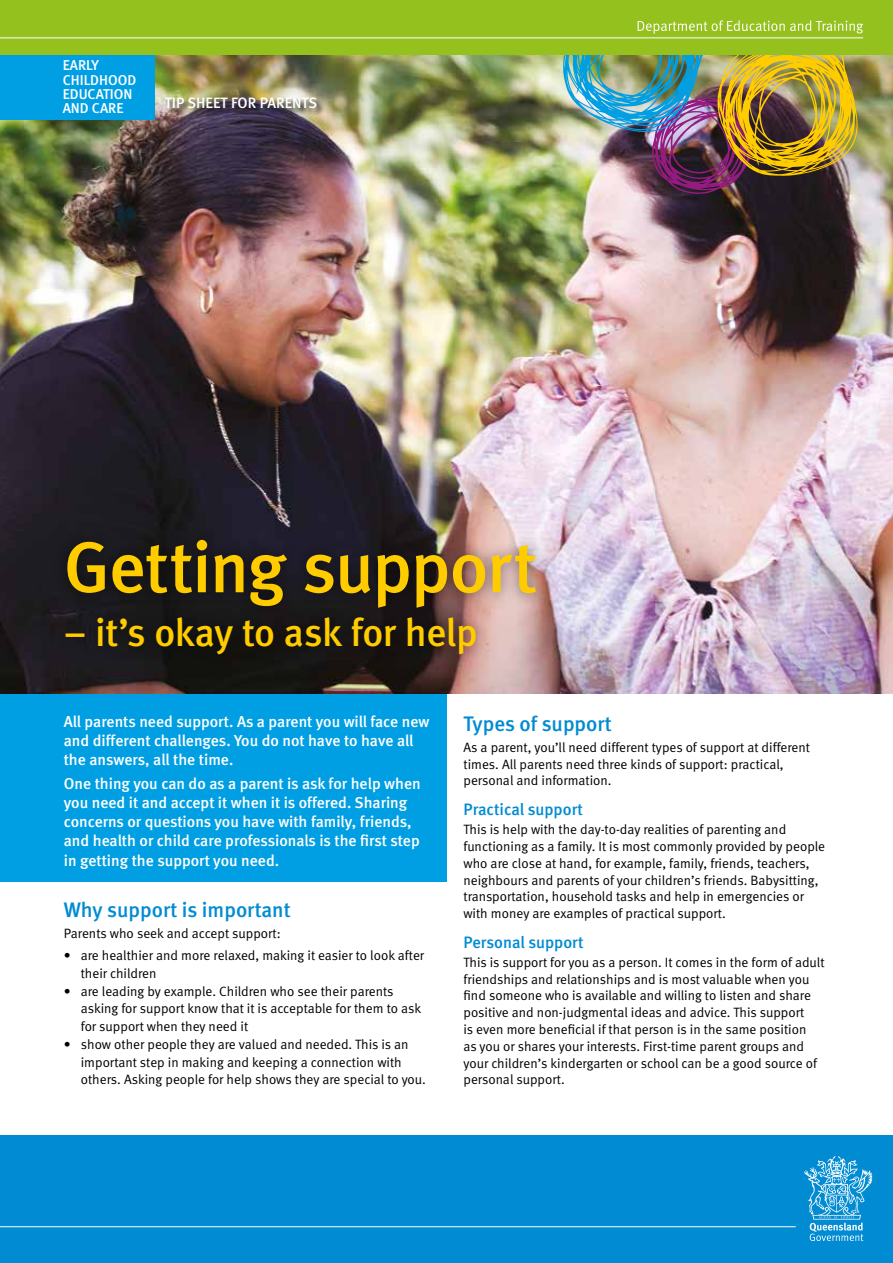
<style>
.page{position:relative;width:893px;height:1263px;background:#fff}
.page>*{position:absolute;margin:0;border:0;box-sizing:border-box;transform-origin:0 0}
.t1{font:72px "Meta Medium LF";letter-spacing:-.02em;color:#fc0}
.t2{font:39px "Meta Medium LF";letter-spacing:-.015em;color:#fc0}
.t3{font:21px "Meta Medium LF";color:#008bd2}
.t4{font:16.5px "Meta Medium LF";color:#008bd2}
.t5{font:15.75px/19.2px "Meta Medium LF";color:#fff}
.t6{font:15px "Meta Medium LF";color:#fff}
.t7{font:14.25px/14.2px "Meta Medium LF";color:#fff}
.t8{font:13.5px/16.8px "Meta Normal LF";color:#000}
</style>
<div class="page">
<div style="left:0;top:502px;width:446px;height:379px;background:#009fe3"></div>
<img style="left:0;top:54px;width:893px;height:639px">
<div style="left:0;top:0;width:154px;height:119px;background:#009fe3"></div>
<img style="left:563px;top:54px;width:295px;height:141px">
<div style="left:53px;top:526px;width:496px;height:141px;background:#000;opacity:.5"></div>
<div style="left:165px;top:96px;width:161px;height:20px;background:#000;opacity:.89"></div>
<div style="left:0;top:1135px;width:893px;height:128px;background:#008bd2"></div>
<div style="left:0;top:0;width:893px;height:54px;background:#95c11f"></div>
<hr style="left:0;top:37px;width:863px;height:1px;background:#fff">
<svg style="left:638px;top:20px;width:225px;height:14px"></svg>
<svg style="left:804px;top:1156px;width:68px;height:85px"></svg>
<hr style="left:0;top:1226px;width:796px;height:1px;background:#fff">
<p class="t7" style="left:63px;top:58px;width:75px">EARLY<br>CHILDHOOD<br>EDUCATION<br>AND CARE</p>
<p class="t6" style="left:165px;top:94px;width:154px">TIP SHEET FOR PARENTS</p>
<h1 class="t1" style="left:64px;top:526px;width:475px">Getting support</h1>
<h2 class="t2" style="left:64px;top:610px;width:416px">– it’s okay to ask for help</h2>
<p class="t5" style="left:64px;top:711px;width:367px">All parents need support. As a parent you will face new and different challenges. You do not have to have all the answers, all the time.</p>
<p class="t5" style="left:64px;top:773px;width:359px">One thing you can do as a parent is ask for help when you need it and accept it when it is offered. Sharing concerns or questions you have with family, friends, and health or child care professionals is the first step in getting the support you need.</p>
<h3 class="t3" style="left:64px;top:897px;width:228px">Why support is important</h3>
<p class="t8" style="left:64px;top:925px;width:218px">Parents who seek and accept support:</p>
<p class="t8" style="left:81px;top:946px;width:345px;line-height:17.7px;text-indent:-17px">• are healthier and more relaxed, making it easier to look after their children</p>
<p class="t8" style="left:81px;top:982px;width:342px;line-height:17.7px;text-indent:-17px">• are leading by example. Children who see their parents asking for support know that it is acceptable for them to ask for support when they need it</p>
<p class="t8" style="left:81px;top:1035px;width:347px;line-height:17.7px;text-indent:-17px">• show other people they are valued and needed. This is an important step in making and keeping a connection with others. Asking people for help shows they are special to you.</p>
<h3 class="t3" style="left:463px;top:711px;width:150px">Types of support</h3>
<p class="t8" style="left:463px;top:739px;width:348px">As a parent, you’ll need different types of support at different times. All parents need three kinds of support: practical, personal and information.</p>
<p class="t4" style="left:463px;top:800px;width:121px">Practical support</p>
<p class="t8" style="left:463px;top:821px;width:363px">This is help with the day-to-day realities of parenting and functioning as a family. It is most commonly provided by people who are close at hand, for example, family, friends, teachers, neighbours and parents of your children’s friends. Babysitting, transportation, household tasks and help in emergencies or with money are examples of practical support.</p>
<p class="t4" style="left:463px;top:933px;width:122px">Personal support</p>
<p class="t8" style="left:463px;top:954px;width:363px">This is support for you as a person. It comes in the form of adult friendships and relationships and is most valuable when you find someone who is available and willing to listen and share positive and non-judgmental ideas and advice. This support<br>is even more beneficial if that person is in the same position<br>as you or shares your interests. First-time parent groups and your children’s kindergarten or school can be a good source of personal support.</p>
</div>
